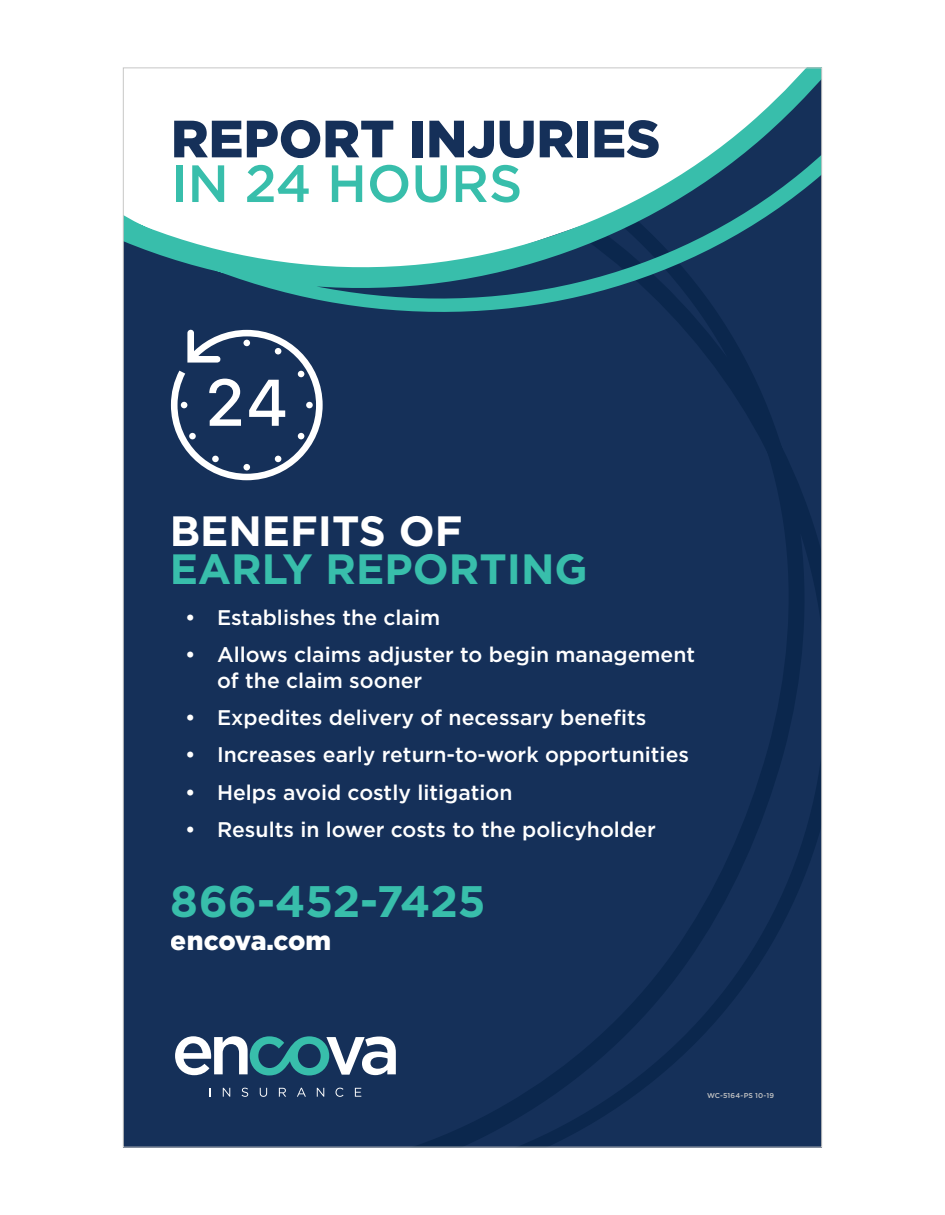
<style>
.page{position:relative;width:945px;height:1215px;background:#fff}
.page>*{position:absolute;margin:0;border:0;box-sizing:border-box;transform-origin:0 0}
.t1{font:900 52.35px "Gotham";color:#153059}
.t2{font:500 52.35px "Gotham";color:#38beab}
.t3{font:700 44.1px "Gotham";color:#38beab}
.t4{font:700 42.3px "Gotham";color:#38beab}
.t5{font:700 42.3px "Gotham";color:#fff}
.t6{font:900 26.4px "Gotham";letter-spacing:-.015em;color:#fff}
.t7{font:500 21.15px/25.3px "Gotham";color:#fff}
.t8{font:500 7.05px "Gotham";letter-spacing:.025em;color:#c7c7c6}
</style>
<div class="page">
<div style="left:125px;top:317px;width:695px;height:829px;background:#153059"></div>
<svg style="left:175px;top:1036px;width:221px;height:39px"></svg>
<svg style="left:223px;top:1088px;width:7px;height:9px"></svg>
<svg style="left:242px;top:1088px;width:6px;height:9px"></svg>
<svg style="left:260px;top:1088px;width:7px;height:9px"></svg>
<svg style="left:279px;top:1088px;width:7px;height:9px"></svg>
<svg style="left:297px;top:1088px;width:9px;height:9px"></svg>
<svg style="left:317px;top:1088px;width:7px;height:9px"></svg>
<svg style="left:336px;top:1088px;width:8px;height:9px"></svg>
<svg style="left:355px;top:1088px;width:6px;height:9px"></svg>
<svg style="left:125px;top:70px;width:695px;height:247px"></svg>
<svg style="left:171px;top:330px;width:152px;height:150px"></svg>
<h1 class="t1" style="left:171px;top:103px;width:491px">REPORT INJURIES</h1>
<h1 class="t2" style="left:171px;top:149px;width:353px">IN 24 HOURS</h1>
<h3 class="t5" style="left:169px;top:503px;width:295px">BENEFITS OF</h3>
<h3 class="t4" style="left:169px;top:541px;width:420px">EARLY REPORTING</h3>
<p class="t7" style="left:185px;top:605px;width:256px">• Establishes the claim</p>
<p class="t7" style="left:217px;top:642px;width:480px;text-indent:-32px">• Allows claims adjuster to begin management of the claim sooner</p>
<p class="t7" style="left:185px;top:705px;width:463px">• Expedites delivery of necessary benefits</p>
<p class="t7" style="left:185px;top:742px;width:505px">• Increases early return-to-work opportunities</p>
<p class="t7" style="left:185px;top:779px;width:329px">• Helps avoid costly litigation</p>
<p class="t7" style="left:185px;top:816px;width:472px">• Results in lower costs to the policyholder</p>
<h2 class="t3" style="left:171px;top:872px;width:316px">866-452-7425</h2>
<p class="t6" style="left:171px;top:922px;width:162px">encova.com</p>
<p class="t8" style="left:707px;top:1091px;width:68px">WC-5164-PS 10-19</p>
</div>
